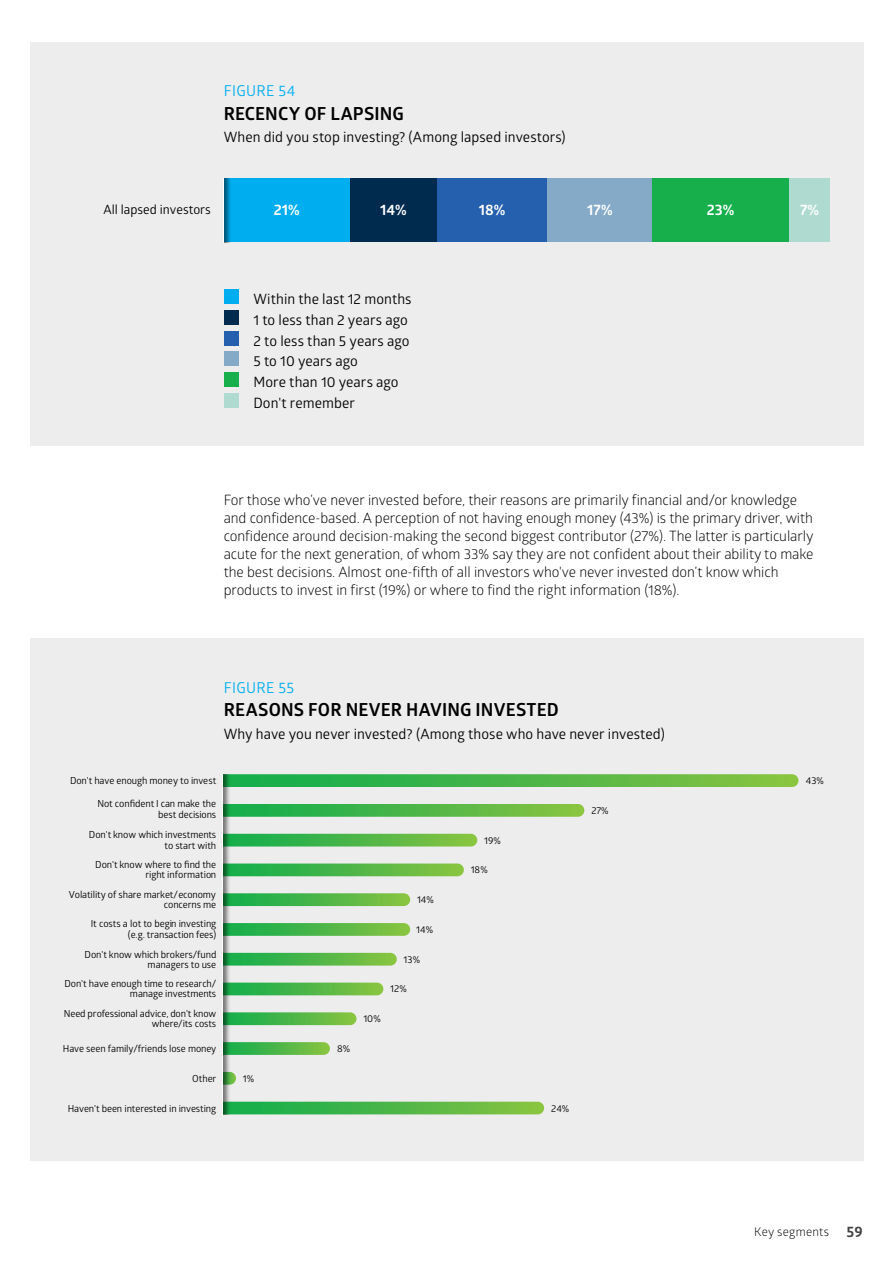
<style>
.page{position:relative;width:893px;height:1263px;background:#fff}
.page>*{position:absolute;margin:0;border:0;box-sizing:border-box;transform-origin:0 0}
.t1{font:700 18px "Glober";letter-spacing:.01em;color:#000}
.t2{font:700 15px "Glober";color:#fff}
.t3{font:15px "Glober";letter-spacing:.025em;color:#00aeef}
.t4{font:14.25px/18px "Glober";letter-spacing:-.005em;color:#000}
.t5{font:14.25px/20.7px "Glober";letter-spacing:.005em;color:#000}
.t6{font:12.75px "Glober";color:#000}
.t7{font:12px "Glober";letter-spacing:.02em;color:#000}
.t8{font:9.75px/10.5px "Glober";letter-spacing:-.01em;color:#000;text-align:right}
.s1{font-weight:700;font-size:15px;color:#414042}
</style>
<div class="page">
<div style="left:31px;top:43px;width:833px;height:403px;background:#ededee"></div>
<div style="left:30px;top:639px;width:833px;height:522px;background:#ededee"></div>
<div style="left:224px;top:289px;width:15px;height:15px;background:#00aeef"></div>
<div style="left:224px;top:310px;width:15px;height:15px;background:#002a4e"></div>
<div style="left:224px;top:331px;width:15px;height:15px;background:#2460ad"></div>
<div style="left:224px;top:351px;width:15px;height:15px;background:#84aac8"></div>
<div style="left:224px;top:372px;width:15px;height:15px;background:#16af4b"></div>
<div style="left:224px;top:393px;width:15px;height:15px;background:#afdacf"></div>
<svg style="left:231px;top:774px;width:567px;height:13px;background:#4eb74a"></svg>
<svg style="left:231px;top:804px;width:353px;height:13px;background:#4eb84b"></svg>
<svg style="left:231px;top:834px;width:246px;height:12px;background:#4cb748"></svg>
<svg style="left:231px;top:863px;width:233px;height:13px;background:#53b94f"></svg>
<svg style="left:231px;top:893px;width:179px;height:13px;background:#51b84c"></svg>
<svg style="left:231px;top:923px;width:179px;height:13px;background:#51b84b"></svg>
<svg style="left:231px;top:953px;width:166px;height:12px;background:#4eb748"></svg>
<svg style="left:231px;top:982px;width:152px;height:13px;background:#56ba50"></svg>
<svg style="left:231px;top:1012px;width:126px;height:13px;background:#55b94e"></svg>
<svg style="left:231px;top:1042px;width:99px;height:13px"></svg>
<svg style="left:231px;top:1072px;width:5px;height:13px"></svg>
<svg style="left:231px;top:1102px;width:313px;height:12px;background:#4cb748"></svg>
<div style="left:224px;top:179px;width:126px;height:63px;background:#00aeef"></div>
<div style="left:350px;top:179px;width:87px;height:63px;background:#002a4e"></div>
<div style="left:437px;top:179px;width:111px;height:63px;background:#2460ad"></div>
<div style="left:548px;top:179px;width:104px;height:63px;background:#84aac8"></div>
<div style="left:652px;top:179px;width:137px;height:63px;background:#16af4b"></div>
<div style="left:789px;top:179px;width:40px;height:63px;background:#afdacf"></div>
<div style="left:224px;top:179px;width:8px;height:63px;background:#000;opacity:.5"></div>
<div style="left:223px;top:774px;width:8px;height:340px;background:#000;opacity:.5"></div>
<p class="t3" style="left:224px;top:80px;width:73px">FIGURE 54</p>
<p class="t1" style="left:224px;top:101px;width:182px">RECENCY OF LAPSING</p>
<p class="t5" style="left:224px;top:126px;width:344px">When did you stop investing? (Among lapsed investors)</p>
<p class="t6" style="left:103px;top:201px;width:109px">All lapsed investors</p>
<p class="t2" style="left:274px;top:199px;width:27px">21%</p>
<p class="t2" style="left:380px;top:199px;width:28px">14%</p>
<p class="t2" style="left:479px;top:199px;width:28px">18%</p>
<p class="t2" style="left:587px;top:199px;width:27px">17%</p>
<p class="t2" style="left:707px;top:199px;width:29px">23%</p>
<p class="t2" style="left:800px;top:199px;width:21px">7%</p>
<p class="t5" style="left:253px;top:288px;width:160px">Within the last 12 months<br>1 to less than 2 years ago<br>2 to less than 5 years ago<br>5 to 10 years ago<br>More than 10 years ago<br>Don't remember</p>
<p class="t4" style="left:224px;top:490px;width:591px">For those who’ve never invested before, their reasons are primarily financial and/or knowledge and confidence-based. A perception of not having enough money (43%) is the primary driver, with confidence around decision-making the second biggest contributor (27%). The latter is particularly acute for the next generation, of whom 33% say they are not confident about their ability to make the best decisions. Almost one-fifth of all investors who've never invested don’t know which products to invest in first (19%) or where to find the right information (18%).</p>
<p class="t3" style="left:224px;top:677px;width:72px">FIGURE 55</p>
<p class="t1" style="left:224px;top:697px;width:336px">REASONS FOR NEVER HAVING INVESTED</p>
<p class="t5" style="left:224px;top:723px;width:443px">Why have you never invested? (Among those who have never invested)</p>
<p class="t8" style="left:70px;top:775px;width:148px">Don't have enough money to invest</p>
<p class="t8" style="left:97px;top:798px;width:120px">Not confident I can make the best decisions</p>
<p class="t8" style="left:89px;top:829px;width:129px">Don't know which investments to start with</p>
<p class="t8" style="left:95px;top:859px;width:122px">Don't know where to find the right information</p>
<p class="t8" style="left:69px;top:888px;width:149px">Volatility of share market/economy concerns me</p>
<p class="t8" style="left:91px;top:918px;width:127px">It costs a lot to begin investing (e.g. transaction fees)</p>
<p class="t8" style="left:85px;top:948px;width:133px">Don't know which brokers/fund managers to use</p>
<p class="t8" style="left:65px;top:978px;width:153px">Don't have enough time to research/ manage investments</p>
<p class="t8" style="left:64px;top:1007px;width:154px">Need professional advice, don't know where/its costs</p>
<p class="t8" style="left:63px;top:1043px;width:155px">Have seen family/friends lose money</p>
<p class="t8" style="left:192px;top:1073px;width:25px">Other</p>
<p class="t8" style="left:68px;top:1102px;width:150px">Haven't been interested in investing</p>
<p class="t8" style="left:243px;top:1073px;width:13px">1%</p>
<p class="t8" style="left:337px;top:1043px;width:15px">8%</p>
<p class="t8" style="left:363px;top:1013px;width:19px">10%</p>
<p class="t8" style="left:417px;top:894px;width:18px">14%</p>
<p class="t8" style="left:416px;top:924px;width:18px">14%</p>
<p class="t8" style="left:404px;top:953px;width:18px">13%</p>
<p class="t8" style="left:390px;top:983px;width:18px">12%</p>
<p class="t8" style="left:484px;top:834px;width:18px">19%</p>
<p class="t8" style="left:471px;top:864px;width:19px">18%</p>
<p class="t8" style="left:591px;top:805px;width:19px">27%</p>
<p class="t8" style="left:551px;top:1102px;width:20px">24%</p>
<p class="t8" style="left:806px;top:775px;width:20px">43%</p>
<p class="t7" style="left:754px;top:1223px;width:110px">Key segments <span class="s1">59</span></p>
</div>
